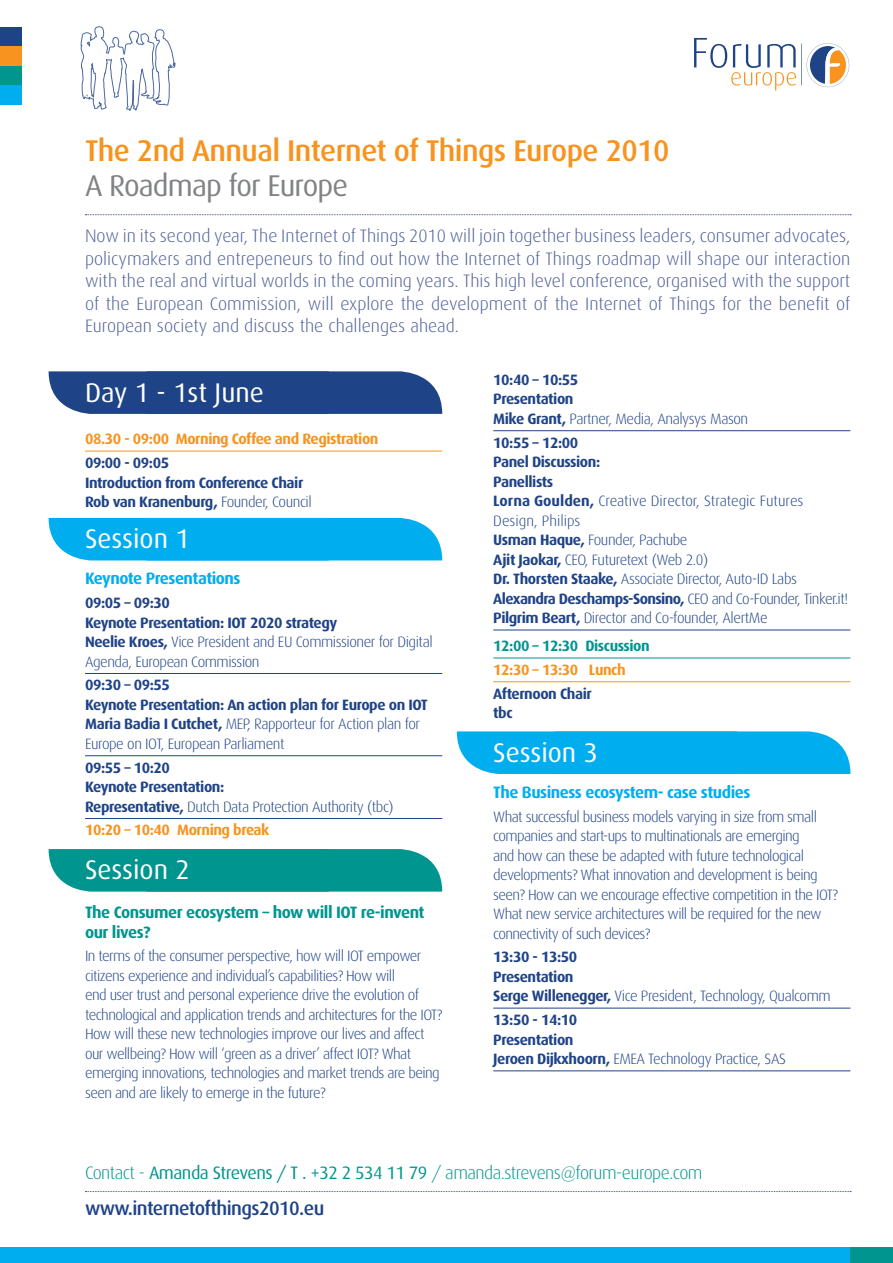
<style>
.page{position:relative;width:893px;height:1263px;background:#fff}
.page>*{position:absolute;margin:0;border:0;box-sizing:border-box;transform-origin:0 0}
.t1{font:500 30px "Dax";letter-spacing:-.02em;color:#f7931e}
.t2{font:30px "Dax";letter-spacing:-.03em;color:#808285}
.t3{font:27px "Dax";color:#fff}
.t4{font:500 19.5px "Dax";letter-spacing:-.03em;color:#1f4387}
.t5{font:300 18px/22.5px "Dax";color:#4c5d97;text-align:justify}
.t6{font:300 18px "Dax";letter-spacing:-.03em;color:#00958f}
.t7{font:700 16.5px "Dax";letter-spacing:-.03em;color:#00aeef}
.t8{font:700 16.5px/19.5px "Dax";letter-spacing:-.03em;color:#00958f}
.t9{font:300 15px/19.5px "Dax";letter-spacing:-.04em;color:#1f4387}
.t10{font:700 15px/19.5px "Dax";letter-spacing:-.03em;color:#1f4387}
.t11{font:700 15px "Dax";letter-spacing:-.03em;color:#f7931e}
.t12{font:700 15px "Dax";letter-spacing:-.03em;color:#00958f}
.s1{font-weight:300}
.s2{font-weight:700}
.s3{font-weight:400}
</style>
<div class="page">
<div style="left:0;top:27px;width:21px;height:20px;background:#1f4387"></div>
<div style="left:0;top:47px;width:21px;height:19px;background:#f7931e"></div>
<div style="left:0;top:66px;width:21px;height:20px;background:#00958f"></div>
<div style="left:0;top:86px;width:21px;height:19px;background:#00aeef"></div>
<svg style="left:694px;top:38px;width:102px;height:52px"></svg>
<svg style="left:807px;top:43px;width:42px;height:44px"></svg>
<hr style="left:801px;top:44px;width:1px;height:41px;background:#7895a3">
<div style="left:0;top:1247px;width:850px;height:16px;background:#00aeef"></div>
<div style="left:850px;top:1247px;width:43px;height:16px;background:#00958f"></div>
<svg style="left:85px;top:214px;width:766px;height:1px"></svg>
<svg style="left:49px;top:371px;width:393px;height:43px;background:#2a4c8c"></svg>
<div style="left:49px;top:518px;width:393px;height:42px;background:#00aeef"></div>
<svg style="left:457px;top:731px;width:393px;height:43px;background:#0cb2ef"></svg>
<div style="left:49px;top:849px;width:393px;height:42px;background:#00958f"></div>
<hr style="left:85px;top:451px;width:357px;height:1px;background:#f7931e">
<hr style="left:85px;top:673px;width:357px;height:1px;background:#1f4387">
<hr style="left:85px;top:755px;width:357px;height:1px;background:#1f4387">
<hr style="left:85px;top:818px;width:357px;height:1px;background:#1f4387">
<hr style="left:493px;top:1008px;width:357px;height:1px;background:#1f4387">
<hr style="left:493px;top:1070px;width:357px;height:1px;background:#1f4387">
<hr style="left:493px;top:430px;width:357px;height:1px;background:#1f4387">
<hr style="left:493px;top:630px;width:357px;height:1px;background:#1f4387">
<hr style="left:493px;top:658px;width:357px;height:1px;background:#00958f">
<hr style="left:493px;top:681px;width:357px;height:1px;background:#f7931e">
<svg style="left:85px;top:1191px;width:766px;height:1px"></svg>
<svg style="left:81px;top:27px;width:94px;height:83px"></svg>
<h1 class="t1" style="left:85px;top:134px;width:586px">The 2nd Annual Internet of Things Europe 2010</h1>
<h1 class="t2" style="left:85px;top:169px;width:265px">A Roadmap for Europe</h1>
<p class="t5" style="left:85px;top:225px;width:767px">Now in its second year, The Internet of Things 2010 will join together business leaders, consumer advocates, policymakers and entrepeneurs to find out how the Internet of Things roadmap will shape our interaction with the real and virtual worlds in the coming years. This high level conference, organised with the support of the European Commission, will explore the development of the Internet of Things for the benefit of European society and discuss the challenges ahead.</p>
<h2 class="t3" style="left:85px;top:377px;width:180px">Day 1 - 1st June</h2>
<p class="t11" style="left:85px;top:431px;width:295px">08.30 - 09:00 Morning Coffee and Registration</p>
<p class="t10" style="left:85px;top:453px;width:228px">09:00 - 09:05<br>Introduction from Conference Chair<br>Rob van Kranenburg, <span class="s1">Founder, Council</span></p>
<h2 class="t3" style="left:85px;top:524px;width:106px">Session 1</h2>
<p class="t7" style="left:85px;top:569px;width:157px">Keynote Presentations</p>
<p class="t9" style="left:85px;top:593px;width:349px"><span class="s2">09:05 – 09:30<br>Keynote Presentation: IOT 2020 strategy<br>Neelie Kroes,</span> Vice President and EU Commissioner for Digital Agenda, European Commission</p>
<p class="t10" style="left:85px;top:676px;width:344px">09:30 – 09:55<br>Keynote Presentation: An action plan for Europe on IOT Maria Badia I Cutchet, <span class="s1">MEP, Rapporteur for Action plan for Europe on IOT, European Parliament</span></p>
<p class="t10" style="left:85px;top:758px;width:310px">09:55 – 10:20<br>Keynote Presentation:<br>Representative, <span class="s1">Dutch Data Protection Authority (tbc)</span></p>
<p class="t11" style="left:85px;top:822px;width:186px">10:20 – 10:40 Morning break</p>
<h2 class="t3" style="left:85px;top:855px;width:106px">Session 2</h2>
<p class="t8" style="left:85px;top:903px;width:341px">The Consumer ecosystem – how will IOT re-invent our lives?</p>
<p class="t9" style="left:85px;top:946px;width:359px">In terms of the consumer perspective, how will IOT empower citizens experience and individual’s capabilities? How will<br>end user trust and personal experience drive the evolution of technological and application trends and architectures for the IOT?<br>How will these new technologies improve our lives and affect our wellbeing? How will ‘green as a driver’ affect IOT? What emerging innovations, technologies and market trends are being seen and are likely to emerge in the future?</p>
<p class="t10" style="left:493px;top:370px;width:256px">10:40 – 10:55<br>Presentation<br>Mike Grant, <span class="s1">Partner, Media, Analysys Mason</span></p>
<p class="t9" style="left:493px;top:433px;width:357px"><span class="s2">10:55 – 12:00<br>Panel Discussion:<br>Panellists<br>Lorna Goulden,</span> Creative Director, Strategic Futures Design, Philips<br><span class="s2">Usman Haque,</span> Founder, Pachube<br><span class="s2">Ajit Jaokar,</span> CEO, Futuretext (Web 2.0)<br><span class="s2">Dr. Thorsten Staake,</span> Associate Director, Auto-ID Labs <span class="s2">Alexandra Deschamps-Sonsino,</span> CEO and Co-Founder, Tinker.it!<br><span class="s2">Pilgrim Beart,</span> Director and Co-founder, AlertMe</p>
<p class="t12" style="left:493px;top:638px;width:158px">12:00 – 12:30 Discussion</p>
<p class="t11" style="left:493px;top:661px;width:134px">12:30 – 13:30 Lunch</p>
<p class="t10" style="left:493px;top:684px;width:100px">Afternoon Chair tbc</p>
<h2 class="t3" style="left:493px;top:737px;width:106px">Session 3</h2>
<p class="t7" style="left:493px;top:783px;width:259px">The Business ecosystem- case studies</p>
<p class="t9" style="left:493px;top:807px;width:346px">What successful business models varying in size from small companies and start-ups to multinationals are emerging<br>and how can these be adapted with future technological developments? What innovation and development is being seen? How can we encourage effective competition in the IOT?<br>What new service architectures will be required for the new connectivity of such devices?</p>
<p class="t10" style="left:493px;top:947px;width:339px">13:30 - 13:50<br>Presentation<br>Serge Willenegger, <span class="s1">Vice President, Technology, Qualcomm</span></p>
<p class="t10" style="left:493px;top:1010px;width:294px">13:50 - 14:10<br>Presentation<br>Jeroen Dijkxhoorn, <span class="s1">EMEA Technology Practice, SAS</span></p>
<p class="t6" style="left:85px;top:1163px;width:619px">Contact - <span class="s3">Amanda Strevens / T . +32 2 534 11 79</span> / amanda.strevens@forum-europe.com</p>
<h3 class="t4" style="left:85px;top:1197px;width:241px">www.internetofthings2010.eu</h3>
</div>
